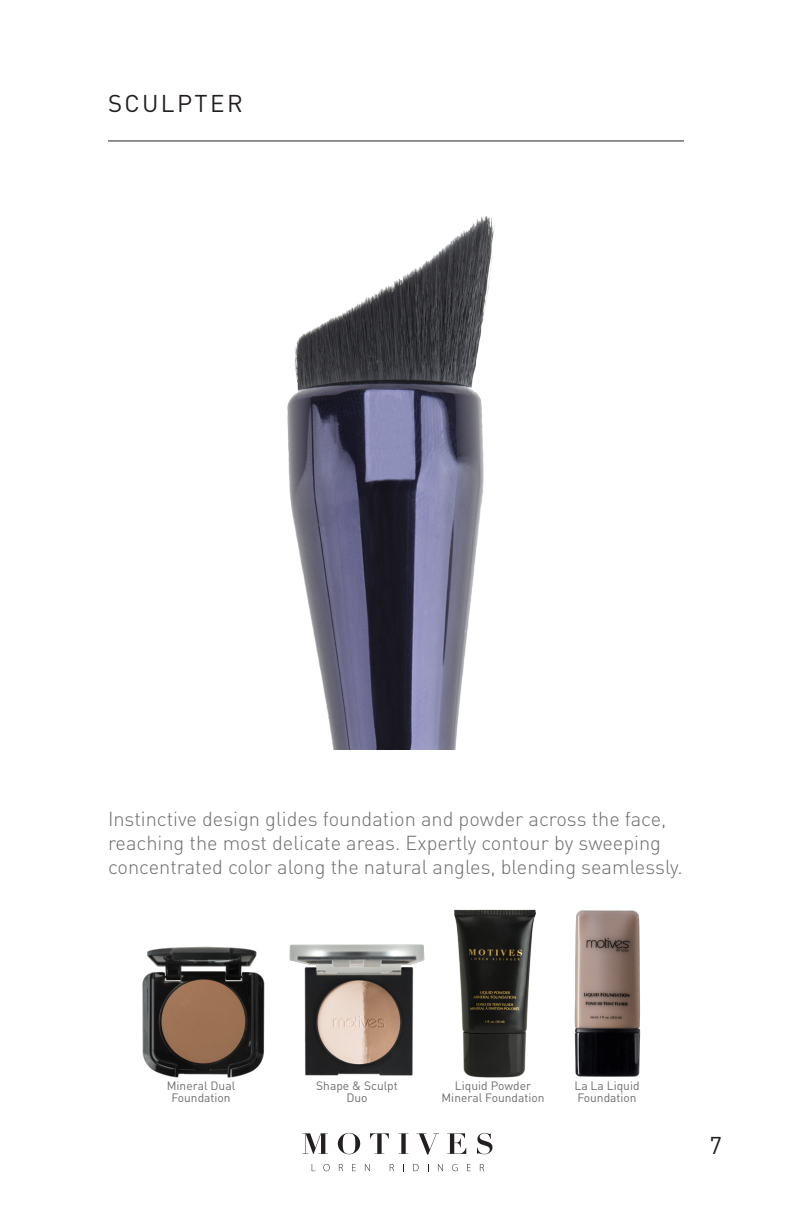
<style>
.page{position:relative;width:792px;height:1224px;background:#fff}
.page>*{position:absolute;margin:0;border:0;box-sizing:border-box;transform-origin:0 0}
.Paragraph_Style_1{font:24px "DIN";letter-spacing:.1em;color:#231f20}
.Paragraph_Style_1-2{font:300 20px/24px "DIN";color:#6c6d70}
.Paragraph_Style_1-3{font:12px "DIN";color:#6c6d70}
</style>
<div class="page">
<img style="left:574px;top:910px;width:67px;height:167px">
<hr style="left:108px;top:140px;width:576px;height:1px;background:#282526">
<img style="left:287px;top:216px;width:208px;height:533px">
<img style="left:289px;top:944px;width:112px;height:132px">
<img style="left:142px;top:946px;width:123px;height:132px">
<img style="left:401px;top:909px;width:135px;height:169px">
<svg style="left:302px;top:1133px;width:26px;height:21px"></svg>
<svg style="left:338px;top:1133px;width:22px;height:21px"></svg>
<svg style="left:370px;top:1133px;width:19px;height:21px"></svg>
<svg style="left:399px;top:1133px;width:9px;height:21px"></svg>
<svg style="left:417px;top:1133px;width:22px;height:22px"></svg>
<svg style="left:447px;top:1133px;width:19px;height:21px"></svg>
<svg style="left:477px;top:1133px;width:15px;height:21px"></svg>
<svg style="left:323px;top:1164px;width:7px;height:7px"></svg>
<svg style="left:339px;top:1164px;width:4px;height:7px"></svg>
<svg style="left:352px;top:1164px;width:4px;height:7px"></svg>
<svg style="left:365px;top:1164px;width:5px;height:7px"></svg>
<svg style="left:390px;top:1164px;width:4px;height:7px"></svg>
<svg style="left:413px;top:1164px;width:6px;height:7px"></svg>
<svg style="left:438px;top:1164px;width:5px;height:7px"></svg>
<svg style="left:452px;top:1164px;width:6px;height:7px"></svg>
<svg style="left:467px;top:1164px;width:4px;height:7px"></svg>
<svg style="left:480px;top:1164px;width:4px;height:7px"></svg>
<p class="Paragraph_Style_1" style="left:108px;top:88px;width:136px">SCULPTER</p>
<p class="Paragraph_Style_1-2" style="left:108px;top:806px;width:576px">Instinctive design glides foundation and powder across the face, reaching the most delicate areas. Expertly contour by sweeping concentrated color along the natural angles, blending seamlessly.</p>
<p class="Paragraph_Style_1-3" style="left:167px;top:1079px;width:70px">Mineral Dual</p>
<p class="Paragraph_Style_1-3" style="left:171px;top:1091px;width:61px">Foundation</p>
<p class="Paragraph_Style_1-3" style="left:316px;top:1079px;width:83px">Shape &amp; Sculpt</p>
<p class="Paragraph_Style_1-3" style="left:346px;top:1091px;width:23px">Duo</p>
<p class="Paragraph_Style_1-3" style="left:455px;top:1079px;width:78px">Liquid Powder</p>
<p class="Paragraph_Style_1-3" style="left:442px;top:1091px;width:105px">Mineral Foundation</p>
<p class="Paragraph_Style_1-3" style="left:574px;top:1079px;width:67px">La La Liquid</p>
<p class="Paragraph_Style_1-3" style="left:577px;top:1091px;width:61px">Foundation</p>
<p class="Paragraph_Style_1" style="left:710px;top:1131px;width:14px">7</p>
</div>
